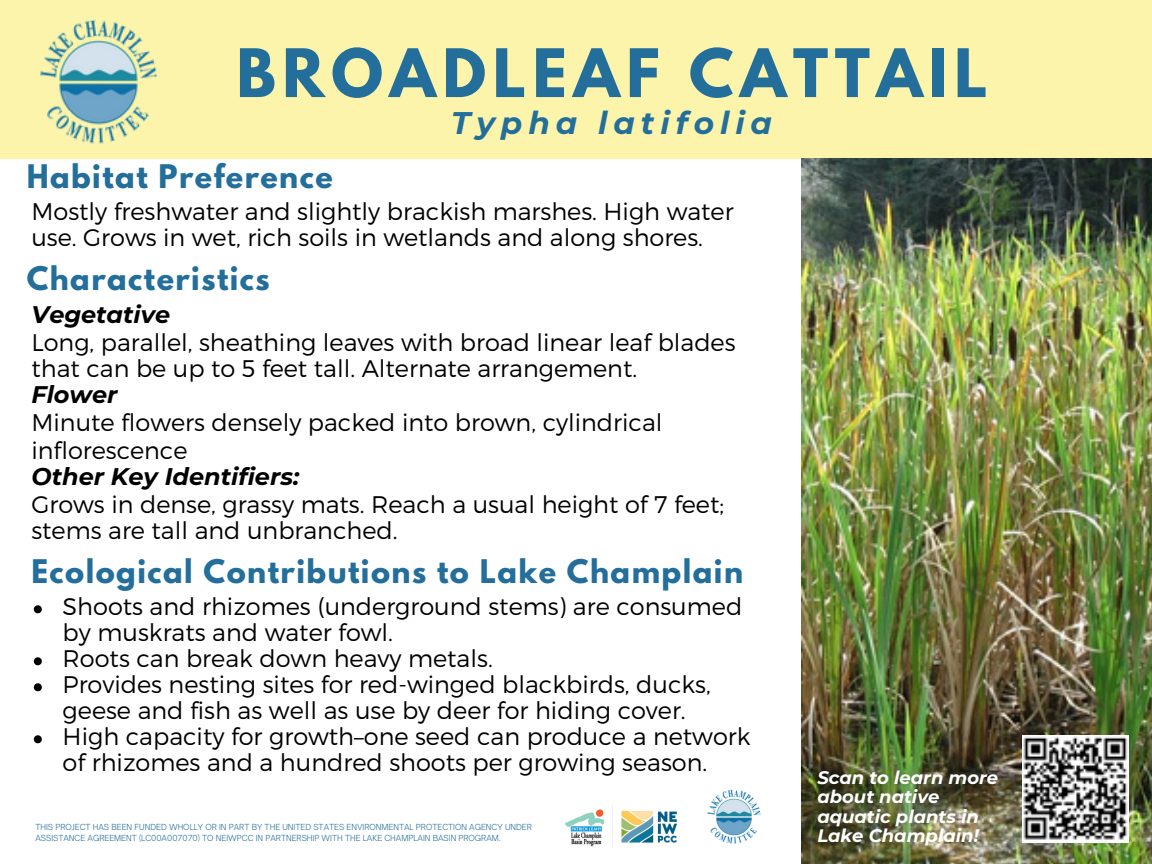
<style>
.page{position:relative;width:1152px;height:864px;background:#fff}
.page>*{position:absolute;margin:0;border:0;box-sizing:border-box;transform-origin:0 0}
.t1{font:700 59.2px "League Spartan";letter-spacing:.11em;color:#236e9b}
.t2{font:italic 700 31.2px "Montserrat";letter-spacing:.19em;color:#236e9b}
.t3{font:700 28.8px "League Spartan";letter-spacing:.05em;color:#236e9b}
.t4{font:300 24px/27.2px "Montserrat";color:#000}
.t5{font:italic 700 18px/19.6px "Montserrat";color:#fff}
.t6{font:300 8px/10.8px "Open Sauce One";color:#236e9b}
.s1{font-weight:700;font-style:italic}
</style>
<div class="page">
<div style="left:0;top:0;width:1152px;height:158px;background:#fbf4aa"></div>
<img style="left:801px;top:158px;width:351px;height:706px">
<img style="left:40px;top:19px;width:117px;height:125px">
<img style="left:1023px;top:735px;width:106px;height:108px">
<svg style="left:34px;top:605px;width:8px;height:8px"></svg>
<svg style="left:34px;top:657px;width:8px;height:8px"></svg>
<svg style="left:34px;top:683px;width:8px;height:8px"></svg>
<svg style="left:34px;top:735px;width:8px;height:8px"></svg>
<img style="left:565px;top:805px;width:111px;height:42px">
<img style="left:707px;top:789px;width:54px;height:55px">
<p class="t1" style="left:236px;top:44px;width:753px">BROADLEAF CATTAIL</p>
<p class="t2" style="left:451px;top:104px;width:323px">Typha latifolia</p>
<p class="t3" style="left:27px;top:162px;width:308px">Habitat Preference</p>
<h1 class="t4" style="left:31px;top:198px;width:704px;line-height:25.6px">Mostly freshwater and slightly brackish marshes. High water use. Grows in wet, rich soils in wetlands and along shores.</h1>
<p class="t3" style="left:27px;top:264px;width:245px">Characteristics</p>
<p class="t4" style="left:31px;top:299px;width:706px"><span class="s1">Vegetative<br></span>Long, parallel, sheathing leaves with broad linear leaf blades that can be up to 5 feet tall. Alternate arrangement.<br><span class="s1">Flower<br></span>Minute flowers densely packed into brown, cylindrical inflorescence<br><span class="s1">Other Key Identifiers:<br></span>Grows in dense, grassy mats. Reach a usual height of 7 feet; stems are tall and unbranched.</p>
<h2 class="t3" style="left:31px;top:557px;width:713px">Ecological Contributions to Lake Champlain</h2>
<h3 class="t4" style="left:63px;top:593px;width:681px;line-height:26px">Shoots and rhizomes (underground stems) are consumed by muskrats and water fowl.</h3>
<h2 class="t4" style="left:63px;top:644px;width:432px">Roots can break down heavy metals.</h2>
<h3 class="t4" style="left:63px;top:671px;width:650px;line-height:26px">Provides nesting sites for red-winged blackbirds, ducks, geese and fish as well as use by deer for hiding cover.</h3>
<h2 class="t4" style="left:63px;top:723px;width:689px;line-height:26px">High capacity for growth–one seed can produce a network of rhizomes and a hundred shoots per growing season.</h2>
<p class="t6" style="left:35px;top:822px;width:498px">THIS PROJECT HAS BEEN FUNDED WHOLLY OR IN PART BY THE UNITED STATES ENVIRONMENTAL PROTECTION AGENCY UNDER<br>ASSISTANCE AGREEMENT (LC00A007070) TO NEIWPCC IN PARTNERSHIP WITH THE LAKE CHAMPLAIN BASIN PROGRAM.</p>
<h2 class="t5" style="left:817px;top:768px;width:182px">Scan to learn more about native aquatic plants in<br>Lake Champlain!</h2>
</div>
